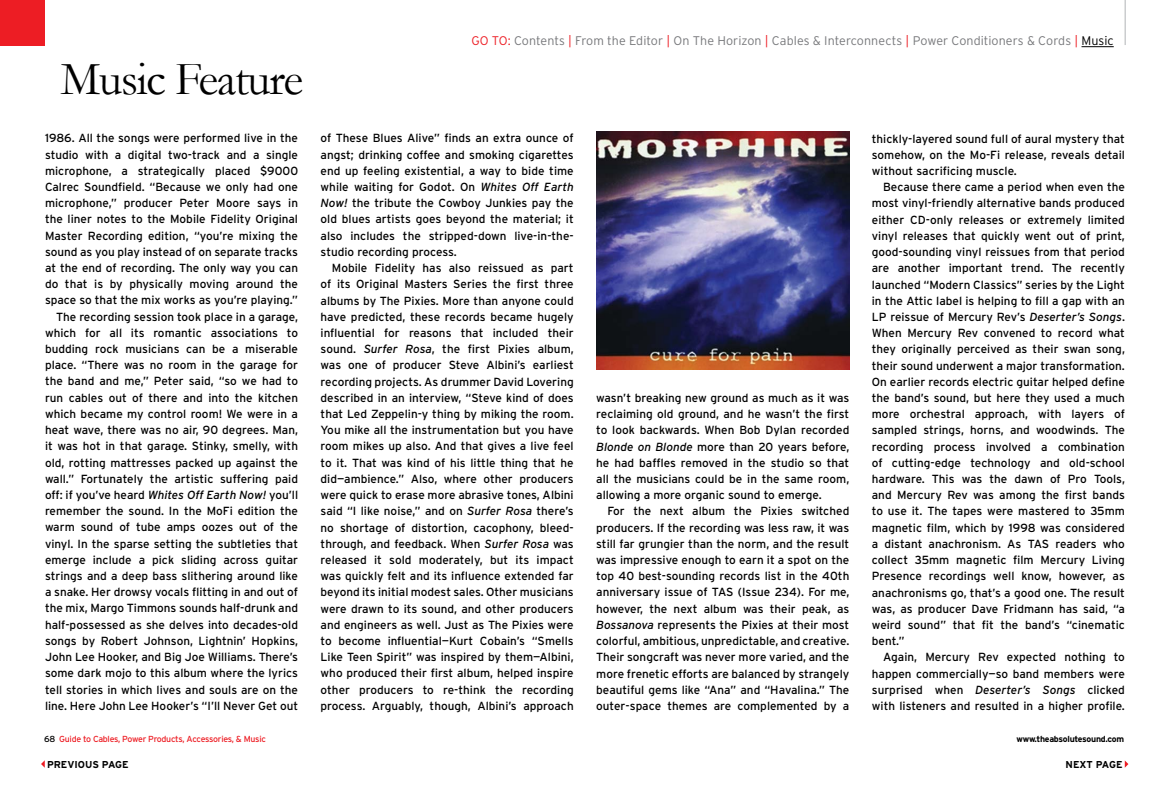
<style>
.page{position:relative;width:1170px;height:788px;background:#fff}
.page>*{position:absolute;margin:0;border:0;box-sizing:border-box;transform-origin:0 0}
.t1{font:47.62px "Garamond";letter-spacing:-.03em;color:#000}
.t2{font:300 12.5px "Interstate";letter-spacing:.005em;color:#77787b}
.t3{font:11.75px/16.2px "Interstate";color:#000;text-align:justify}
.t4{font:700 10px "Interstate";color:#000}
.t5{font:8.75px "Interstate";letter-spacing:-.03em;color:#ed1d24}
.t6{font:700 8.75px "Interstate";letter-spacing:-.03em;color:#000}
.s1{color:#ed1d24}
.s2{color:#000}
.s3{font-style:italic}
</style>
<div class="page">
<hr style="left:1125px;top:0;width:1px;height:45px;background:#b1b4b6">
<hr style="left:1082px;top:46px;width:32px;height:1px;background:#000">
<div style="left:0;top:0;width:45px;height:45px;background:#ed1d24"></div>
<img style="left:596px;top:131px;width:253px;height:238px">
<svg style="left:1125px;top:760px;width:3px;height:7px"></svg>
<svg style="left:41px;top:760px;width:4px;height:7px"></svg>
<h1 class="t1" style="left:61px;top:50px;width:244px">Music Feature</h1>
<p class="t2" style="left:471px;top:34px;width:644px"><span class="s1">go to:</span> Contents <span class="s1">|</span> From the Editor <span class="s1">|</span> On The Horizon <span class="s1">|</span> Cables &amp; Interconnects <span class="s1">|</span> Power Conditioners &amp; Cords <span class="s1">|</span> <span class="s2">Music</span></p>
<p class="t3" style="left:45px;top:130px;width:255px;text-align:right">1986. All the songs were performed live in the studio with a digital two-track and a single microphone, a strategically placed $9000<br>Calrec Soundfield. “Because we only had one microphone,” producer Peter Moore says in the liner notes to the Mobile Fidelity Original Master Recording edition, “you’re mixing the sound as you play instead of on separate tracks at the end of recording. The only way you can do that is by physically moving around the space so that the mix works as you’re playing.” The recording session took place in a garage, which for all its romantic associations to budding rock musicians can be a miserable place. “There was no room in the garage for the band and me,” Peter said, “so we had to run cables out of there and into the kitchen which became my control room! We were in a heat wave, there was no air, 90 degrees. Man, it was hot in that garage. Stinky, smelly, with old, rotting mattresses packed up against the wall.” Fortunately the artistic suffering paid off: if you’ve heard <span class="s3">Whites Off Earth Now!</span> you’ll remember the sound. In the MoFi edition the warm sound of tube amps oozes out of the vinyl. In the sparse setting the subtleties that emerge include a pick sliding across guitar strings and a deep bass slithering around like a snake. Her drowsy vocals flitting in and out of the mix, Margo Timmons sounds half-drunk and half-possessed as she delves into decades-old songs by Robert Johnson, Lightnin’ Hopkins, John Lee Hooker, and Big Joe Williams. There’s some dark mojo to this album where the lyrics tell stories in which lives and souls are on the line. Here John Lee Hooker’s “I’ll Never Get out</p>
<p class="t3" style="left:321px;top:130px;width:255px">of These Blues Alive” finds an extra ounce of angst; drinking coffee and smoking cigarettes end up feeling existential, a way to bide time while waiting for Godot. On <span class="s3">Whites Off Earth Now!</span> the tribute the Cowboy Junkies pay the old blues artists goes beyond the material; it also includes the stripped-down live-in-the&shy;studio recording process.</p>
<p class="t3" style="left:321px;top:260px;width:255px;text-indent:11px">Mobile Fidelity has also reissued as part of its Original Masters Series the first three albums by The Pixies. More than anyone could have predicted, these records became hugely influential for reasons that included their sound. <span class="s3">Surfer Rosa</span>, the first Pixies album, was one of producer Steve Albini’s earliest recording projects. As drummer David Lovering described in an interview, “Steve kind of does that Led Zeppelin-y thing by miking the room.<br>You mike all the instrumentation but you have room mikes up also. And that gives a live feel to it. That was kind of his little thing that he did—ambience.” Also, where other producers were quick to erase more abrasive tones, Albini said “I like noise,” and on <span class="s3">Surfer Rosa</span> there’s no shortage of distortion, cacophony, bleed&shy;through, and feedback. When <span class="s3">Surfer Rosa</span> was released it sold moderately, but its impact was quickly felt and its influence extended far beyond its initial modest sales. Other musicians were drawn to its sound, and other producers and engineers as well. Just as The Pixies were to become influential—Kurt Cobain’s “Smells Like Teen Spirit” was inspired by them—Albini, who produced their first album, helped inspire other producers to re-think the recording process. Arguably, though, Albini’s approach</p>
<p class="t3" style="left:596px;top:389px;width:255px">wasn’t breaking new ground as much as it was reclaiming old ground, and he wasn’t the first to look backwards. When Bob Dylan recorded <span class="s3">Blonde on Blonde</span> more than 20 years before, he had baffles removed in the studio so that all the musicians could be in the same room, allowing a more organic sound to emerge.</p>
<p class="t3" style="left:596px;top:503px;width:255px;text-indent:11px">For the next album the Pixies switched producers. If the recording was less raw, it was still far grungier than the norm, and the result was impressive enough to earn it a spot on the top 40 best-sounding records list in the 40th anniversary issue of TAS (Issue 234). For me, however, the next album was their peak, as <span class="s3">Bossanova</span> represents the Pixies at their most colorful, ambitious, unpredictable, and creative.<br>Their songcraft was never more varied, and the more frenetic efforts are balanced by strangely beautiful gems like “Ana” and “Havalina.” The outer-space themes are complemented by a</p>
<p class="t3" style="left:872px;top:130px;width:255px">thickly-layered sound full of aural mystery that somehow, on the Mo-Fi release, reveals detail without sacrificing muscle.</p>
<p class="t3" style="left:872px;top:179px;width:255px;text-indent:11px">Because there came a period when even the most vinyl-friendly alternative bands produced either CD-only releases or extremely limited vinyl releases that quickly went out of print, good-sounding vinyl reissues from that period are another important trend. The recently launched “Modern Classics” series by the Light in the Attic label is helping to fill a gap with an LP reissue of Mercury Rev’s <span class="s3">Deserter’s Songs</span>.<br>When Mercury Rev convened to record what they originally perceived as their swan song, their sound underwent a major transformation.<br>On earlier records electric guitar helped define the band’s sound, but here they used a much more orchestral approach, with layers of sampled strings, horns, and woodwinds. The recording process involved a combination of cutting-edge technology and old-school hardware. This was the dawn of Pro Tools, and Mercury Rev was among the first bands to use it. The tapes were mastered to 35mm magnetic film, which by 1998 was considered a distant anachronism. As TAS readers who collect 35mm magnetic film Mercury Living Presence recordings well know, however, as anachronisms go, that’s a good one. The result was, as producer Dave Fridmann has said, “a weird sound” that fit the band’s “cinematic bent.”</p>
<p class="t3" style="left:872px;top:649px;width:255px;text-indent:11px">Again, Mercury Rev expected nothing to happen commercially—so band members were surprised when <span class="s3">Deserter’s Songs</span> clicked with listeners and resulted in a higher profile.</p>
<p class="t5" style="left:44px;top:734px;width:223px"><span class="s2">68</span> Guide to Cables, Power Products, Accessories, &amp; Music</p>
<p class="t6" style="left:1017px;top:734px;width:109px">www.theabsolutesound.com</p>
<p class="t4" style="left:47px;top:758px;width:83px">previous page</p>
<p class="t4" style="left:1066px;top:758px;width:58px">NEXT page</p>
</div>
